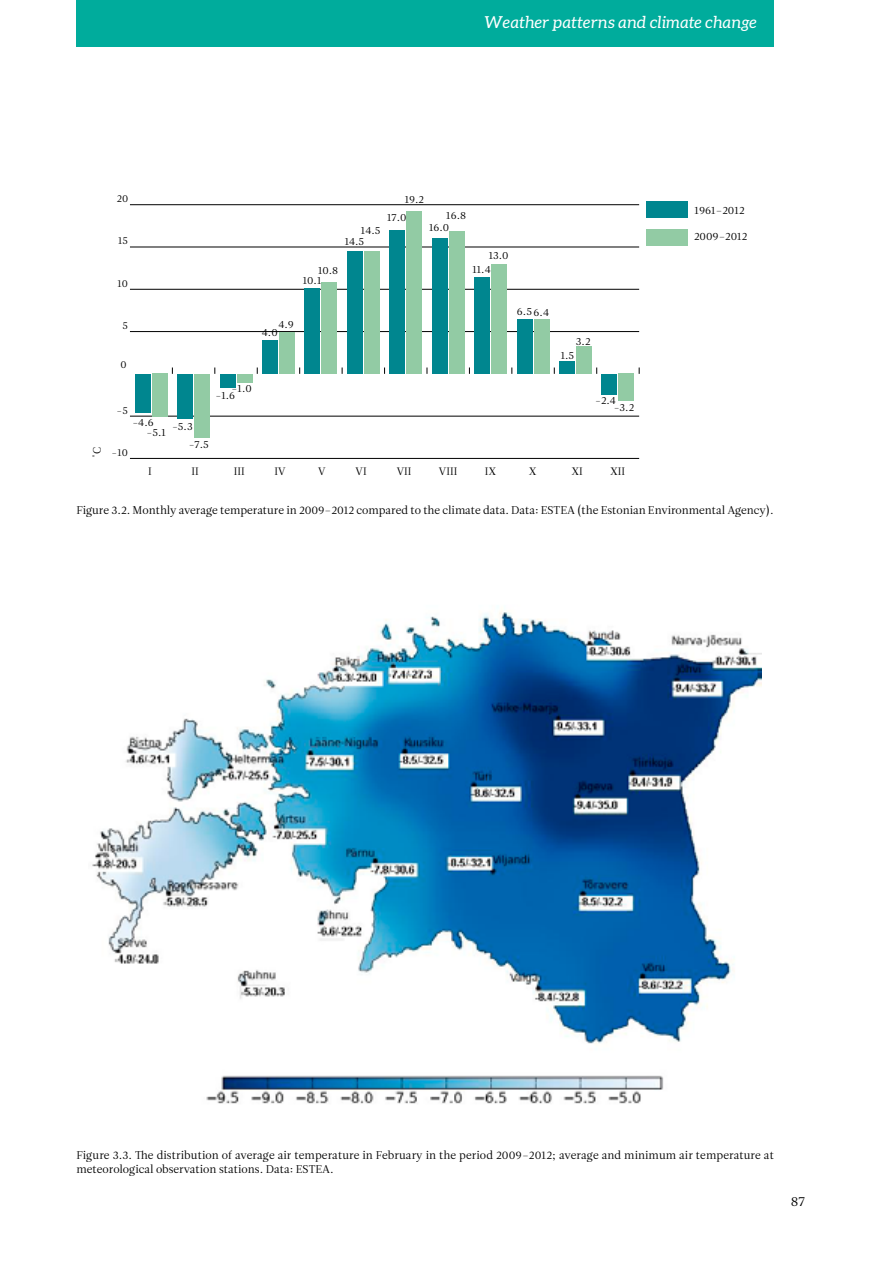
<style>
.page{position:relative;width:893px;height:1263px;background:#fff}
.page>*{position:absolute;margin:0;border:0;box-sizing:border-box;transform-origin:0 0}
.t1{font:italic 16.5px "Aleo";letter-spacing:.01em;color:#fff}
.t2{font:13.5px "Leitura Roman 1";color:#000}
.t3{font:11.25px/13.5px "Leitura Roman 1";color:#000}
.t4{font:10.8px "Leitura Roman 1";color:#000}
.t5{font:10.65px "Leitura Roman 1";color:#000}
.t6{font:10.2px "Leitura Roman 1";color:#000}
</style>
<div class="page">
<div style="left:77px;top:0;width:697px;height:47px;background:#00ac9c"></div>
<hr style="left:130px;top:458px;width:509px;height:1px;background:#000">
<hr style="left:130px;top:416px;width:509px;height:1px;background:#000">
<hr style="left:130px;top:331px;width:509px;height:1px;background:#000">
<hr style="left:130px;top:289px;width:509px;height:1px;background:#000">
<hr style="left:130px;top:247px;width:509px;height:1px;background:#000">
<hr style="left:130px;top:204px;width:509px;height:1px;background:#000">
<div style="left:647px;top:229px;width:41px;height:17px;background:#92cba4"></div>
<div style="left:152px;top:374px;width:15px;height:43px;background:#92cba4"></div>
<div style="left:194px;top:374px;width:16px;height:63px;background:#92cba4"></div>
<div style="left:237px;top:374px;width:15px;height:8px;background:#92cba4"></div>
<div style="left:279px;top:332px;width:16px;height:42px;background:#92cba4"></div>
<div style="left:322px;top:282px;width:15px;height:92px;background:#92cba4"></div>
<div style="left:364px;top:251px;width:15px;height:123px;background:#92cba4"></div>
<div style="left:407px;top:211px;width:15px;height:163px;background:#92cba4"></div>
<div style="left:449px;top:232px;width:15px;height:142px;background:#92cba4"></div>
<div style="left:491px;top:264px;width:16px;height:110px;background:#92cba4"></div>
<div style="left:534px;top:320px;width:15px;height:54px;background:#92cba4"></div>
<div style="left:576px;top:347px;width:16px;height:27px;background:#92cba4"></div>
<div style="left:619px;top:374px;width:15px;height:27px;background:#92cba4"></div>
<div style="left:647px;top:201px;width:41px;height:17px;background:#00868f"></div>
<div style="left:135px;top:374px;width:15px;height:39px;background:#00868f"></div>
<div style="left:177px;top:374px;width:16px;height:45px;background:#00868f"></div>
<div style="left:220px;top:374px;width:15px;height:13px;background:#00868f"></div>
<div style="left:262px;top:340px;width:16px;height:34px;background:#00868f"></div>
<div style="left:305px;top:288px;width:15px;height:86px;background:#00868f"></div>
<div style="left:347px;top:251px;width:15px;height:123px;background:#00868f"></div>
<div style="left:390px;top:230px;width:15px;height:144px;background:#00868f"></div>
<div style="left:432px;top:239px;width:15px;height:135px;background:#00868f"></div>
<div style="left:474px;top:277px;width:16px;height:97px;background:#00868f"></div>
<div style="left:517px;top:319px;width:15px;height:55px;background:#00868f"></div>
<div style="left:559px;top:361px;width:16px;height:13px;background:#00868f"></div>
<div style="left:602px;top:374px;width:15px;height:20px;background:#00868f"></div>
<img style="left:92px;top:610px;width:670px;height:494px">
<h1 class="t1" style="left:485px;top:13px;width:273px">Weather patterns and climate change</h1>
<p class="t4" style="left:91px;top:458px;width:12px;rotate:-90deg">°C</p>
<p class="t6" style="left:117px;top:193px;width:13px">20</p>
<p class="t6" style="left:118px;top:235px;width:11px">15</p>
<p class="t6" style="left:117px;top:277px;width:12px">10</p>
<p class="t6" style="left:122px;top:319px;width:7px">5</p>
<p class="t6" style="left:120px;top:359px;width:8px">0</p>
<p class="t6" style="left:117px;top:404px;width:13px">-5</p>
<p class="t5" style="left:132px;top:416px;width:23px">-4.6</p>
<p class="t5" style="left:172px;top:420px;width:22px">-5.3</p>
<p class="t5" style="left:147px;top:426px;width:21px">-5.1</p>
<p class="t6" style="left:112px;top:446px;width:18px">-10</p>
<p class="t5" style="left:189px;top:438px;width:22px">-7.5</p>
<p class="t5" style="left:232px;top:382px;width:22px">-1.0</p>
<p class="t5" style="left:215px;top:389px;width:21px">-1.6</p>
<p class="t5" style="left:278px;top:318px;width:17px">4.9</p>
<p class="t5" style="left:262px;top:326px;width:17px">4.0</p>
<p class="t5" style="left:405px;top:193px;width:21px">19.2</p>
<p class="t5" style="left:387px;top:211px;width:21px">17.0</p>
<p class="t5" style="left:446px;top:209px;width:21px">16.8</p>
<p class="t5" style="left:361px;top:224px;width:21px">14.5</p>
<p class="t5" style="left:345px;top:235px;width:21px">14.5</p>
<p class="t5" style="left:318px;top:264px;width:22px">10.8</p>
<p class="t5" style="left:303px;top:274px;width:20px">10.1</p>
<p class="t5" style="left:429px;top:221px;width:22px">16.0</p>
<p class="t5" style="left:489px;top:249px;width:21px">13.0</p>
<p class="t5" style="left:472px;top:263px;width:20px">11.4</p>
<p class="t5" style="left:517px;top:305px;width:17px">6.5</p>
<p class="t5" style="left:534px;top:306px;width:17px">6.4</p>
<p class="t5" style="left:576px;top:335px;width:16px">3.2</p>
<p class="t5" style="left:561px;top:349px;width:15px">1.5</p>
<p class="t5" style="left:595px;top:394px;width:22px">-2.4</p>
<p class="t5" style="left:614px;top:402px;width:22px">-3.2</p>
<p class="t4" style="left:148px;top:464px;width:5px">I</p>
<p class="t4" style="left:191px;top:464px;width:9px">II</p>
<p class="t4" style="left:234px;top:464px;width:13px">III</p>
<p class="t4" style="left:275px;top:464px;width:13px">IV</p>
<p class="t4" style="left:318px;top:464px;width:9px">V</p>
<p class="t4" style="left:356px;top:464px;width:13px">VI</p>
<p class="t4" style="left:397px;top:464px;width:16px">VII</p>
<p class="t4" style="left:439px;top:464px;width:20px">VIII</p>
<p class="t4" style="left:485px;top:464px;width:13px">IX</p>
<p class="t4" style="left:529px;top:464px;width:9px">X</p>
<p class="t4" style="left:571px;top:464px;width:13px">XI</p>
<p class="t4" style="left:610px;top:464px;width:17px">XII</p>
<p class="t4" style="left:694px;top:204px;width:51px">1961–2012</p>
<p class="t4" style="left:694px;top:230px;width:55px">2009–2012</p>
<p class="t3" style="left:77px;top:503px;width:699px">Figure 3.2. Monthly average temperature in 2009–2012 compared to the climate data. Data: ESTEA (the Estonian Environmental Agency).</p>
<p class="t3" style="left:77px;top:1149px;width:699px">Figure 3.3. The distribution of average air temperature in February in the period 2009–2012; average and minimum air temperature at meteorological observation stations. Data: ESTEA.</p>
<p class="t2" style="left:791px;top:1193px;width:16px">87</p>
</div>
